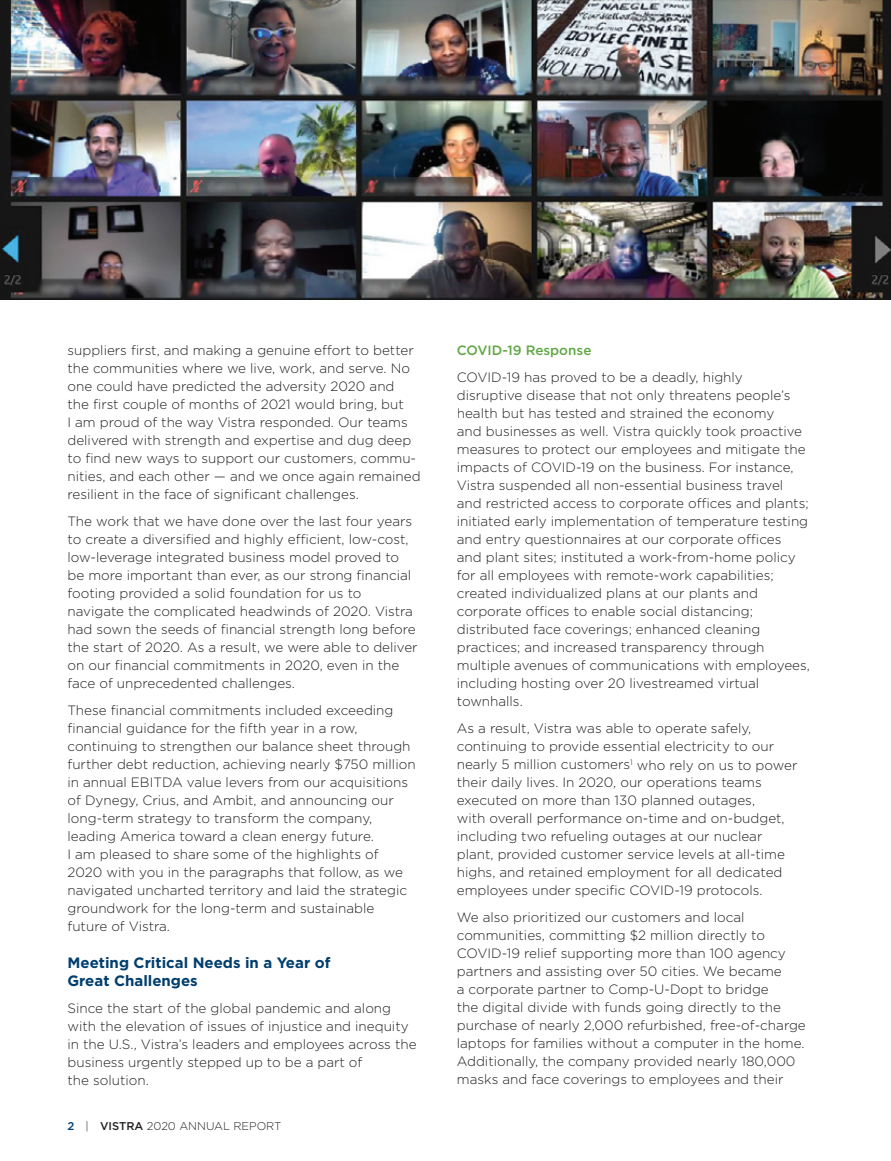
<style>
.page{position:relative;width:891px;height:1161px;background:#fff}
.page>*{position:absolute;margin:0;border:0;box-sizing:border-box;transform-origin:0 0}
.t1{font:700 15px/18px "Gotham";color:#003e6e}
.t2{font:300 13.5px/18px "Gotham";color:#231f20}
.t3{font:500 13.5px "Gotham";color:#60a744}
.t4{font:300 11.25px "Gotham";color:#231f20}
.s1{font-weight:500;color:#003e6e}
.s2{font-weight:500}
</style>
<div class="page">
<img style="left:0;top:0;width:891px;height:300px">
<p class="t2" style="left:68px;top:343px;width:355px">suppliers first, and making a genuine effort to better the communities where we live, work, and serve. No one could have predicted the adversity 2020 and<br>the first couple of months of 2021 would bring, but<br>I am proud of the way Vistra responded. Our teams delivered with strength and expertise and dug deep to find new ways to support our customers, commu&shy;nities, and each other — and we once again remained resilient in the face of significant challenges.</p>
<p class="t2" style="left:68px;top:514px;width:352px">The work that we have done over the last four years to create a diversified and highly efficient, low-cost, low-leverage integrated business model proved to be more important than ever, as our strong financial footing provided a solid foundation for us to navigate the complicated headwinds of 2020. Vistra had sown the seeds of financial strength long before the start of 2020. As a result, we were able to deliver on our financial commitments in 2020, even in the face of unprecedented challenges.</p>
<p class="t2" style="left:68px;top:703px;width:350px">These financial commitments included exceeding financial guidance for the fifth year in a row, continuing to strengthen our balance sheet through further debt reduction, achieving nearly $750 million in annual EBITDA value levers from our acquisitions of Dynegy, Crius, and Ambit, and announcing our long-term strategy to transform the company, leading America toward a clean energy future.<br>I am pleased to share some of the highlights of 2020 with you in the paragraphs that follow, as we navigated uncharted territory and laid the strategic groundwork for the long-term and sustainable future of Vistra.</p>
<p class="t1" style="left:68px;top:955px;width:265px">Meeting Critical Needs in a Year of<br>Great Challenges</p>
<p class="t2" style="left:67px;top:1000px;width:351px">Since the start of the global pandemic and along with the elevation of issues of injustice and inequity in the U.S., Vistra’s leaders and employees across the business urgently stepped up to be a part of<br>the solution.</p>
<p class="t4" style="left:68px;top:1121px;width:216px"><span class="s1">2</span>-|-<span class="s2">VISTRA</span> 2020 ANNUAL REPORT</p>
<p class="t3" style="left:457px;top:346px;width:136px">COVID-19 Response</p>
<p class="t2" style="left:457px;top:370px;width:355px">COVID-19 has proved to be a deadly, highly disruptive disease that not only threatens people’s health but has tested and strained the economy<br>and businesses as well. Vistra quickly took proactive measures to protect our employees and mitigate the impacts of COVID-19 on the business. For instance, Vistra suspended all non-essential business travel and restricted access to corporate offices and plants; initiated early implementation of temperature testing and entry questionnaires at our corporate offices<br>and plant sites; instituted a work-from-home policy for all employees with remote-work capabilities; created individualized plans at our plants and corporate offices to enable social distancing; distributed face coverings; enhanced cleaning practices; and increased transparency through multiple avenues of communications with employees, including hosting over 20 livestreamed virtual townhalls.</p>
<p class="t2" style="left:457px;top:721px;width:342px">As a result, Vistra was able to operate safely, continuing to provide essential electricity to our nearly 5 million customers<sup>1</sup> who rely on us to power their daily lives. In 2020, our operations teams executed on more than 130 planned outages,<br>with overall performance on-time and on-budget, including two refueling outages at our nuclear plant, provided customer service levels at all-time highs, and retained employment for all dedicated employees under specific COVID-19 protocols.</p>
<p class="t2" style="left:457px;top:910px;width:351px">We also prioritized our customers and local communities, committing $2 million directly to COVID-19 relief supporting more than 100 agency partners and assisting over 50 cities. We became<br>a corporate partner to Comp-U-Dopt to bridge<br>the digital divide with funds going directly to the purchase of nearly 2,000 refurbished, free-of-charge laptops for families without a computer in the home.<br>Additionally, the company provided nearly 180,000 masks and face coverings to employees and their</p>
</div>
